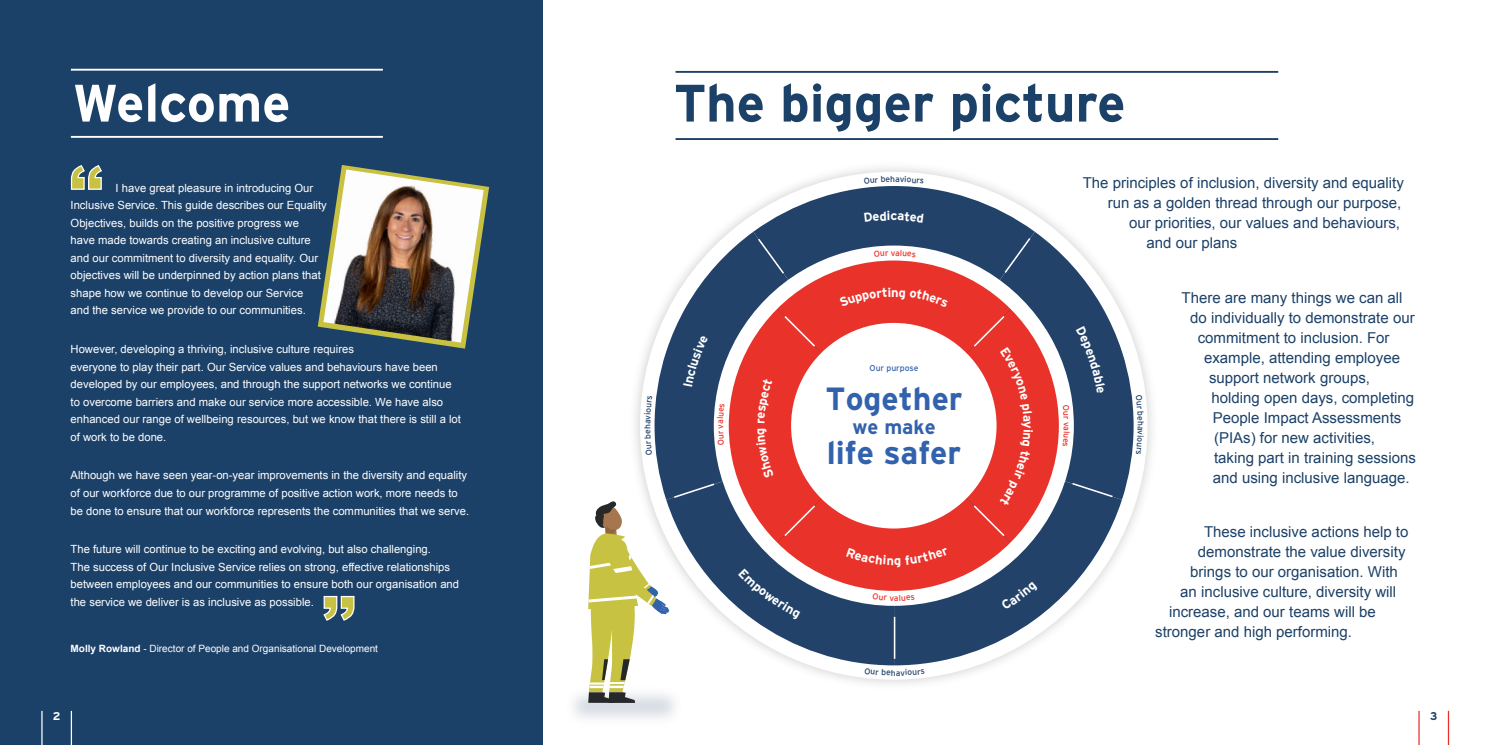
<style>
.page{position:relative;width:1489px;height:745px;background:#fff}
.page>*{position:absolute;margin:0;border:0;box-sizing:border-box;transform-origin:0 0}
.t1{font:700 52.5px "Interstate";color:#1c4168}
.t2{font:700 52.5px "Interstate";color:#fff}
.t3{font:700 32px/53.9px "Interstate";color:#3362ad}
.t4{font:700 20.25px "Interstate";color:#3362ad}
.Body{font:15px "Arial";color:#1c4168}
.t5{font:700 12.88px "Interstate";color:#fff}
.Body-2{font:11.25px/17.5px "Arial";color:#fff}
.t6{font:700 11.25px "Interstate";color:#fff}
.t7{font:700 11.25px "Interstate";color:#1c4168}
.Body-3{font:10px "Arial";color:#fff}
.t8{font:8.5px "Interstate";color:#3362ad}
.t9{font:8.5px "Interstate";color:#224269}
.t10{font:8.5px "Interstate";color:#e9322a}
.s1{font-weight:700}
</style>
<div class="page">
<div style="left:0;top:0;width:542px;height:744px;background:#1c4168"></div>
<hr style="left:71px;top:69px;width:312px;height:2px;background:#fff">
<hr style="left:71px;top:136px;width:312px;height:2px;background:#fff">
<svg style="left:323px;top:595px;width:32px;height:26px"></svg>
<svg style="left:70px;top:165px;width:32px;height:25px"></svg>
<svg style="left:318px;top:165px;width:172px;height:184px"></svg>
<img style="left:323px;top:169px;width:160px;height:173px">
<hr style="left:675px;top:71px;width:603px;height:2px;background:#1c4168">
<hr style="left:675px;top:138px;width:603px;height:2px;background:#1c4168">
<svg style="left:723px;top:172px;width:424px;height:376px"></svg>
<svg style="left:1114px;top:499px;width:7px;height:61px"></svg>
<svg style="left:1034px;top:232px;width:99px;height:267px"></svg>
<svg style="left:753px;top:186px;width:281px;height:50px;fill:#224269"></svg>
<img style="left:542px;top:663px;width:133px;height:81px">
<hr style="left:1418px;top:710px;width:1px;height:34px;background:#eb2e29">
<hr style="left:1447px;top:710px;width:1px;height:34px;background:#eb2e29">
<hr style="left:41px;top:710px;width:2px;height:34px;background:#fff">
<hr style="left:71px;top:710px;width:1px;height:34px;background:#fff">
<svg style="left:864px;top:211px;width:25px;height:11px"></svg>
<svg style="left:897px;top:211px;width:26px;height:11px"></svg>
<svg style="left:863px;top:176px;width:26px;height:8px"></svg>
<svg style="left:895px;top:176px;width:28px;height:8px"></svg>
<svg style="left:1135px;top:394px;width:8px;height:26px"></svg>
<svg style="left:1135px;top:426px;width:8px;height:28px"></svg>
<svg style="left:588px;top:236px;width:526px;height:466px"></svg>
<p class="t2" style="left:72px;top:74px;width:220px">Welcome</p>
<p class="Body-2" style="left:71px;top:179px;width:258px;text-indent:45px">I have great pleasure in introducing Our Inclusive Service. This guide describes our Equality Objectives, builds on the positive progress we<br>have made towards creating an inclusive culture and our commitment to diversity and equality. Our objectives will be underpinned by action plans that shape how we continue to develop our Service<br>and the service we provide to our communities.</p>
<p class="Body-2" style="left:71px;top:340px;width:392px">However, developing a thriving, inclusive culture requires<br>everyone to play their part. Our Service values and behaviours have been developed by our employees, and through the support networks we continue to overcome barriers and make our service more accessible. We have also enhanced our range of wellbeing resources, but we know that there is still a lot of work to be done.</p>
<p class="Body-2" style="left:71px;top:466px;width:400px">Although we have seen year-on-year improvements in the diversity and equality of our workforce due to our programme of positive action work, more needs to be done to ensure that our workforce represents the communities that we serve.</p>
<p class="Body-2" style="left:71px;top:540px;width:390px">The future will continue to be exciting and evolving, but also challenging.<br>The success of Our Inclusive Service relies on strong, effective relationships between employees and our communities to ensure both our organisation and the service we deliver is as inclusive as possible.</p>
<p class="Body-3" style="left:71px;top:641px;width:309px"><span class="s1">Molly Rowland</span> - Director of People and Organisational Development</p>
<p class="t1" style="left:673px;top:74px;width:453px">The bigger picture</p>
<p class="t9" style="left:642px;top:428px;width:6px;rotate:-90deg">h</p>
<p class="t10" style="left:715px;top:428px;width:6px;rotate:-90deg">v</p>
<p class="t9" style="left:890px;top:174px;width:6px">h</p>
<p class="t5" style="left:890px;top:208px;width:8px">c</p>
<p class="t10" style="left:890px;top:248px;width:6px">v</p>
<p class="t5" style="left:891px;top:284px;width:9px">n</p>
<p class="t8" style="left:869px;top:363px;width:51px">Our purpose</p>
<p class="t3" style="left:825px;top:371px;width:139px">Together life safer</p>
<p class="t4" style="left:852px;top:415px;width:85px">we make</p>
<p class="t9" style="left:890px;top:667px;width:6px">h</p>
<p class="Body" style="left:1082px;top:173px;width:322px">The principles of inclusion, diversity and equality</p>
<p class="Body" style="left:1107px;top:193px;width:295px">run as a golden thread through our purpose,</p>
<p class="Body" style="left:1128px;top:213px;width:272px">our priorities, our values and behaviours,</p>
<p class="Body" style="left:1146px;top:233px;width:92px">and our plans</p>
<p class="t10" style="left:1071px;top:421px;width:6px;rotate:90deg">v</p>
<p class="t9" style="left:1145px;top:420px;width:6px;rotate:90deg">h</p>
<p class="Body" style="left:1181px;top:287px;width:222px">There are many things we can all</p>
<p class="Body" style="left:1190px;top:307px;width:226px">do individually to demonstrate our</p>
<p class="Body" style="left:1197px;top:327px;width:193px">commitment to inclusion. For</p>
<p class="Body" style="left:1203px;top:347px;width:197px">example, attending employee</p>
<p class="Body" style="left:1208px;top:367px;width:162px">support network groups,</p>
<p class="Body" style="left:1211px;top:387px;width:204px">holding open days, completing</p>
<p class="Body" style="left:1212px;top:407px;width:190px">People Impact Assessments</p>
<p class="Body" style="left:1213px;top:427px;width:162px">(PIAs) for new activities,</p>
<p class="Body" style="left:1213px;top:447px;width:203px">taking part in training sessions</p>
<p class="Body" style="left:1212px;top:467px;width:198px">and using inclusive language.</p>
<p class="Body" style="left:1203px;top:521px;width:206px">These inclusive actions help to</p>
<p class="Body" style="left:1197px;top:541px;width:209px">demonstrate the value diversity</p>
<p class="Body" style="left:1190px;top:561px;width:209px">brings to our organisation. With</p>
<p class="Body" style="left:1180px;top:581px;width:217px">an inclusive culture, diversity will</p>
<p class="Body" style="left:1168px;top:601px;width:208px">increase, and our teams will be</p>
<p class="Body" style="left:1155px;top:621px;width:198px">stronger and high performing.</p>
<p class="t6" style="left:53px;top:709px;width:9px">2</p>
<p class="t7" style="left:1429px;top:709px;width:9px">3</p>
</div>
